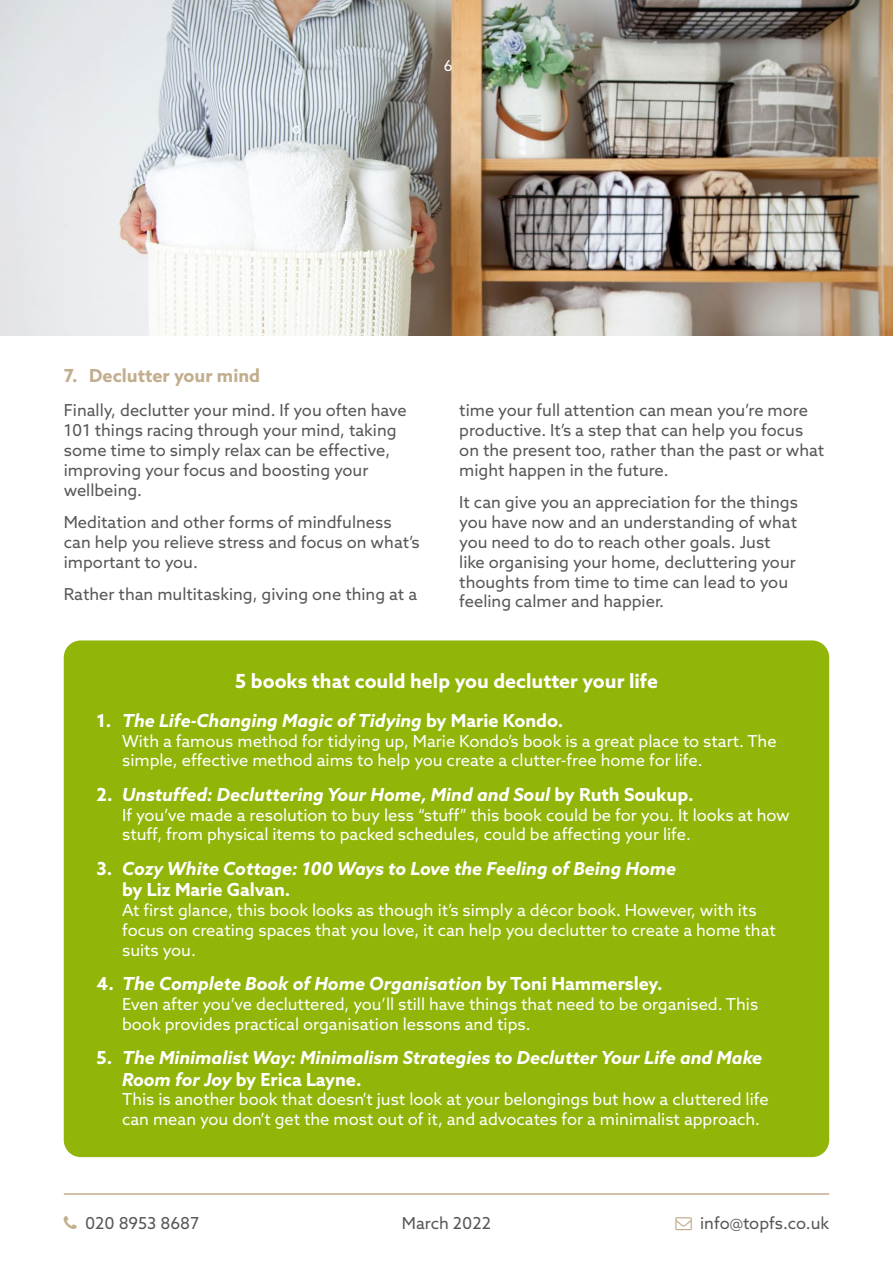
<style>
.page{position:relative;width:893px;height:1263px;background:#fff}
.page>*{position:absolute;margin:0;border:0;box-sizing:border-box;transform-origin:0 0}
.t1{font:700 19.5px "Azo Sans";color:#fff}
.t2{font:italic 700 18px/21.6px "Azo Sans";color:#fff}
.t3{font:700 18px "Azo Sans";color:#c2ad8d}
.t4{font:16.5px/19.8px "Azo Sans";color:#fff}
.t5{font:16.5px/19.8px "Azo Sans";color:#575756}
.t6{font:15px "Azo Sans";color:#fff}
.s1{font-style:normal}
</style>
<div class="page">
<img style="left:0;top:0;width:893px;height:336px">
<hr style="left:64px;top:1193px;width:765px;height:2px;background:#c2ad8d">
<div style="left:64px;top:640px;width:765px;height:517px;background:#91b508;border-radius:17px"></div>
<p class="t6" style="left:444px;top:56px;width:10px">6</p>
<p class="t3" style="left:64px;top:364px;width:198px">7. Declutter your mind</p>
<p class="t5" style="left:64px;top:400px;width:344px">Finally, declutter your mind. If you often have 101 things racing through your mind, taking some time to simply relax can be effective, improving your focus and boosting your wellbeing.</p>
<p class="t5" style="left:64px;top:512px;width:357px">Meditation and other forms of mindfulness can help you relieve stress and focus on what’s important to you.</p>
<p class="t5" style="left:64px;top:584px;width:355px">Rather than multitasking, giving one thing at a</p>
<p class="t5" style="left:459px;top:400px;width:367px">time your full attention can mean you’re more productive. It’s a step that can help you focus on the present too, rather than the past or what might happen in the future.</p>
<p class="t5" style="left:459px;top:492px;width:340px">It can give you an appreciation for the things you have now and an understanding of what you need to do to reach other goals. Just like organising your home, decluttering your thoughts from time to time can lead to you feeling calmer and happier.</p>
<p class="t1" style="left:235px;top:668px;width:424px">5 books that could help you declutter your life</p>
<p class="t2" style="left:97px;top:709px;width:468px"><span class="s1">1.</span> The Life-Changing Magic of Tidying <span class="s1">by Marie Kondo.</span></p>
<p class="t4" style="left:122px;top:730px;width:656px">With a famous method for tidying up, Marie Kondo’s book is a great place to start. The simple, effective method aims to help you create a clutter-free home for life.</p>
<p class="t2" style="left:97px;top:783px;width:599px"><span class="s1">2.</span> Unstuffed: Decluttering Your Home, Mind and Soul <span class="s1">by Ruth Soukup.</span></p>
<p class="t4" style="left:122px;top:804px;width:669px">If you’ve made a resolution to buy less “stuff” this book could be for you. It looks at how stuff, from physical items to packed schedules, could be affecting your life.</p>
<p class="t2" style="left:122px;top:857px;width:556px;text-indent:-26px"><span class="s1">3.</span> Cozy White Cottage: 100 Ways to Love the Feeling of Being Home <span class="s1">by Liz Marie Galvan.</span></p>
<p class="t4" style="left:122px;top:900px;width:655px">At first glance, this book looks as though it’s simply a décor book. However, with its focus on creating spaces that you love, it can help you declutter to create a home that suits you.</p>
<p class="t2" style="left:97px;top:972px;width:568px"><span class="s1">4.</span> The Complete Book of Home Organisation <span class="s1">by Toni Hammersley.</span></p>
<p class="t4" style="left:122px;top:994px;width:638px">Even after you’ve decluttered, you’ll still have things that need to be organised. This book provides practical organisation lessons and tips.</p>
<p class="t2" style="left:122px;top:1046px;width:642px;text-indent:-26px"><span class="s1">5.</span> The Minimalist Way: Minimalism Strategies to Declutter Your Life and Make<br>Room for Joy <span class="s1">by Erica Layne.</span></p>
<p class="t4" style="left:122px;top:1089px;width:648px">This is another book that doesn’t just look at your belongings but how a cluttered life can mean you don’t get the most out of it, and advocates for a minimalist approach.</p>
<p class="t5" style="left:85px;top:1213px;width:116px">020 8953 8687</p>
<p class="t5" style="left:700px;top:1213px;width:130px">info@topfs.co.uk</p>
<p class="t5" style="left:402px;top:1213px;width:91px">March 2022</p>
</div>
